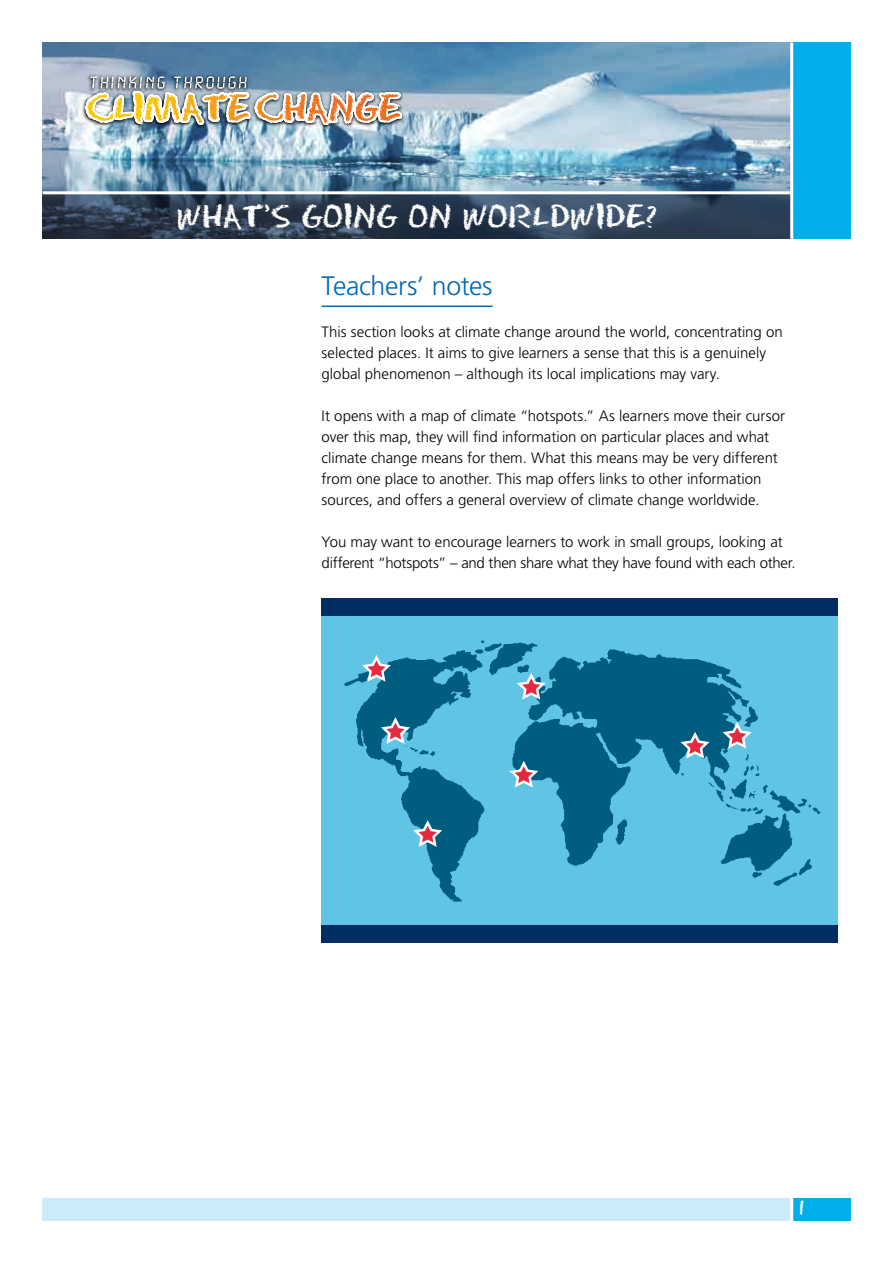
<style>
.page{position:relative;width:893px;height:1263px;background:#fff}
.page>*{position:absolute;margin:0;border:0;box-sizing:border-box;transform-origin:0 0}
.t1{font:30px "Eraser";color:#fff}
.t2{font:300 26.7px "Frutiger";letter-spacing:-.01em;color:#0069b4}
.t3{font:300 15px/21px "Frutiger";letter-spacing:-.005em;color:#000}
</style>
<div class="page">
<svg style="left:43px;top:194px;width:747px;height:45px;background:#304156"></svg>
<svg style="left:43px;top:43px;width:747px;height:148px;background:#82a9c2"></svg>
<div style="left:792px;top:43px;width:58px;height:196px;background:#00aeea"></div>
<hr style="left:790px;top:43px;width:3px;height:196px;background:#fff">
<img style="left:79px;top:72px;width:327px;height:59px">
<div style="left:792px;top:1198px;width:58px;height:22px;background:#00aeea"></div>
<div style="left:43px;top:1198px;width:749px;height:22px;background:#cceafa"></div>
<hr style="left:790px;top:1196px;width:3px;height:26px;background:#fff">
<div style="left:322px;top:598px;width:516px;height:345px;background:#002e64"></div>
<div style="left:322px;top:616px;width:516px;height:308px;background:#60c5e5"></div>
<svg style="left:344px;top:650px;width:477px;height:252px"></svg>
<svg style="left:359px;top:654px;width:35px;height:30px"></svg>
<svg style="left:410px;top:820px;width:35px;height:29px"></svg>
<svg style="left:378px;top:717px;width:35px;height:29px"></svg>
<svg style="left:475px;top:641px;width:283px;height:149px"></svg>
<hr style="left:322px;top:305px;width:171px;height:2px;background:#0069b4">
<h1 class="t1" style="left:177px;top:199px;width:482px">what’s going oN worldwide?</h1>
<h2 class="t2" style="left:322px;top:270px;width:172px">Teachers’ notes</h2>
<p class="t3" style="left:322px;top:321px;width:463px">This section looks at climate change around the world, concentrating on selected places. It aims to give learners a sense that this is a genuinely global phenomenon – although its local implications may vary.</p>
<p class="t3" style="left:322px;top:405px;width:465px">It opens with a map of climate “hotspots.” As learners move their cursor over this map, they will find information on particular places and what climate change means for them. What this means may be very different from one place to another. This map offers links to other information sources, and offers a general overview of climate change worldwide.</p>
<p class="t3" style="left:322px;top:531px;width:476px">You may want to encourage learners to work in small groups, looking at different “hotspots” – and then share what they have found with each other.</p>
</div>
